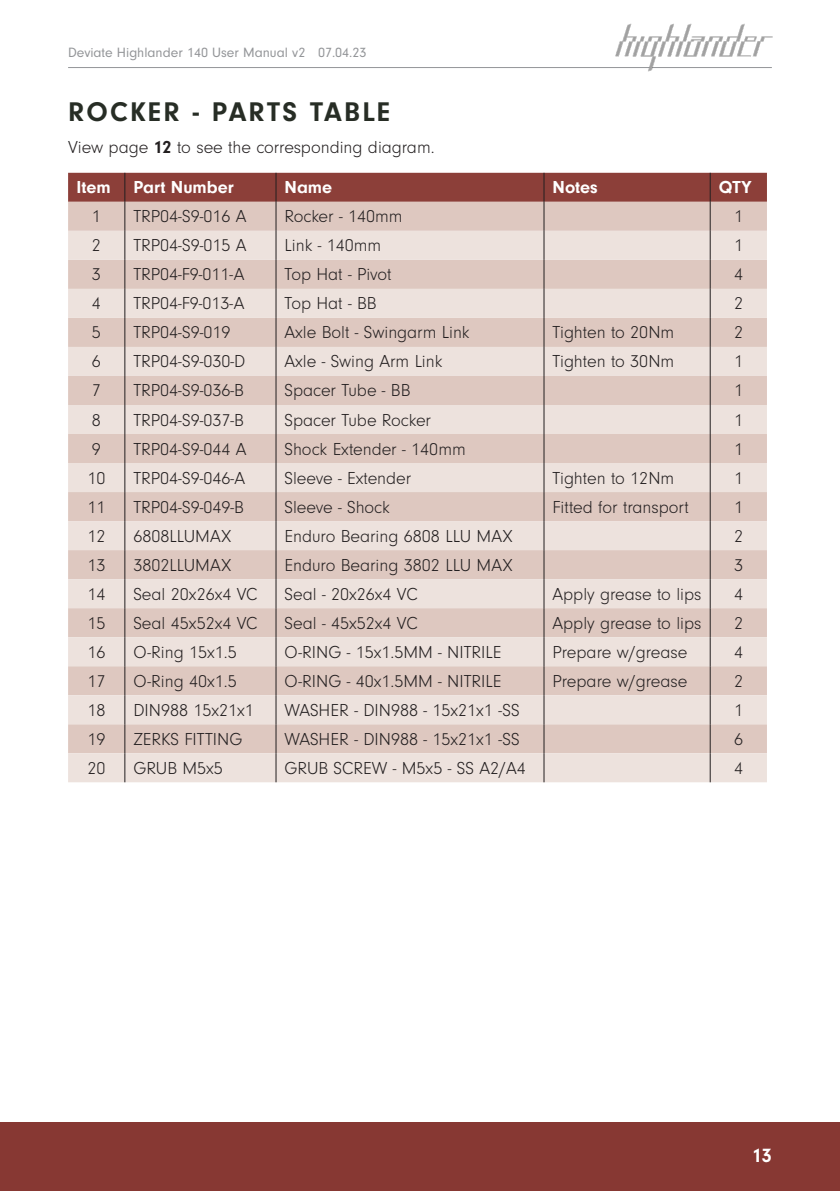
<style>
.page{position:relative;width:840px;height:1191px;background:#fff}
.page>*{position:absolute;margin:0;border:0;box-sizing:border-box;transform-origin:0 0}
.Headlines{font:700 28px "Neuzeit Gro";letter-spacing:.08em;color:#272d25}
.t1{font:700 20px "Neuzeit Gro";color:#fff}
.Body_Copy_Bullets{font:300 18px "Neuzeit Gro";color:#231f20}
.t2{font:700 18px "Neuzeit Gro";color:#fff}
.t3{font:14px "Neuzeit Gro";color:#939598}
.s1{font-weight:700}
</style>
<div class="page">
<hr style="left:68px;top:67px;width:703px;height:1px;background:#939598">
<div style="left:0;top:1123px;width:839px;height:68px;background:#873833"></div>
<img style="left:615px;top:23px;width:158px;height:49px">
<svg style="left:68px;top:173px;width:698px;height:609px;background:#e0ccc6"></svg>
<p class="t3" style="left:68px;top:45px;width:300px">Deviate Highlander 140 User Manual v2 07.04.23</p>
<p class="Headlines" style="left:68px;top:96px;width:323px">ROCKER - PARTS TABLE</p>
<p class="Body_Copy_Bullets" style="left:68px;top:137px;width:365px">View page <span class="s1">12</span> to see the corresponding diagram.</p>
<p class="t2" style="left:77px;top:177px;width:36px">Item</p>
<p class="t2" style="left:133px;top:177px;width:102px">Part Number</p>
<p class="t2" style="left:284px;top:177px;width:49px">Name</p>
<p class="t2" style="left:552px;top:177px;width:47px">Notes</p>
<p class="t2" style="left:718px;top:177px;width:34px">QTY</p>
<p class="Body_Copy_Bullets" style="left:92px;top:207px;width:10px">1</p>
<p class="Body_Copy_Bullets" style="left:133px;top:207px;width:115px">TRP04-S9-016 A</p>
<p class="Body_Copy_Bullets" style="left:284px;top:207px;width:119px">Rocker - 140mm</p>
<p class="Body_Copy_Bullets" style="left:733px;top:207px;width:10px">1</p>
<p class="Body_Copy_Bullets" style="left:92px;top:236px;width:10px">2</p>
<p class="Body_Copy_Bullets" style="left:133px;top:236px;width:115px">TRP04-S9-015 A</p>
<p class="Body_Copy_Bullets" style="left:284px;top:236px;width:98px">Link - 140mm</p>
<p class="Body_Copy_Bullets" style="left:733px;top:236px;width:10px">1</p>
<p class="Body_Copy_Bullets" style="left:92px;top:265px;width:10px">3</p>
<p class="Body_Copy_Bullets" style="left:133px;top:265px;width:112px">TRP04-F9-011-A</p>
<p class="Body_Copy_Bullets" style="left:284px;top:265px;width:108px">Top Hat - Pivot</p>
<p class="Body_Copy_Bullets" style="left:733px;top:265px;width:10px">4</p>
<p class="Body_Copy_Bullets" style="left:92px;top:294px;width:10px">4</p>
<p class="Body_Copy_Bullets" style="left:133px;top:294px;width:112px">TRP04-F9-013-A</p>
<p class="Body_Copy_Bullets" style="left:284px;top:294px;width:93px">Top Hat - BB</p>
<p class="Body_Copy_Bullets" style="left:733px;top:294px;width:10px">2</p>
<p class="Body_Copy_Bullets" style="left:92px;top:323px;width:10px">5</p>
<p class="Body_Copy_Bullets" style="left:133px;top:323px;width:98px">TRP04-S9-019</p>
<p class="Body_Copy_Bullets" style="left:284px;top:323px;width:186px">Axle Bolt - Swingarm Link</p>
<p class="Body_Copy_Bullets" style="left:552px;top:323px;width:123px">Tighten to 20Nm</p>
<p class="Body_Copy_Bullets" style="left:733px;top:323px;width:10px">2</p>
<p class="Body_Copy_Bullets" style="left:92px;top:352px;width:10px">6</p>
<p class="Body_Copy_Bullets" style="left:133px;top:352px;width:113px">TRP04-S9-030-D</p>
<p class="Body_Copy_Bullets" style="left:284px;top:352px;width:159px">Axle - Swing Arm Link</p>
<p class="Body_Copy_Bullets" style="left:552px;top:352px;width:123px">Tighten to 30Nm</p>
<p class="Body_Copy_Bullets" style="left:733px;top:352px;width:10px">1</p>
<p class="Body_Copy_Bullets" style="left:92px;top:381px;width:10px">7</p>
<p class="Body_Copy_Bullets" style="left:133px;top:381px;width:112px">TRP04-S9-036-B</p>
<p class="Body_Copy_Bullets" style="left:284px;top:381px;width:127px">Spacer Tube - BB</p>
<p class="Body_Copy_Bullets" style="left:733px;top:381px;width:10px">1</p>
<p class="Body_Copy_Bullets" style="left:92px;top:410px;width:10px">8</p>
<p class="Body_Copy_Bullets" style="left:133px;top:410px;width:112px">TRP04-S9-037-B</p>
<p class="Body_Copy_Bullets" style="left:284px;top:410px;width:148px">Spacer Tube Rocker</p>
<p class="Body_Copy_Bullets" style="left:733px;top:410px;width:10px">1</p>
<p class="Body_Copy_Bullets" style="left:92px;top:439px;width:10px">9</p>
<p class="Body_Copy_Bullets" style="left:133px;top:439px;width:115px">TRP04-S9-044 A</p>
<p class="Body_Copy_Bullets" style="left:284px;top:439px;width:183px">Shock Extender - 140mm</p>
<p class="Body_Copy_Bullets" style="left:733px;top:439px;width:10px">1</p>
<p class="Body_Copy_Bullets" style="left:87px;top:468px;width:19px">10</p>
<p class="Body_Copy_Bullets" style="left:133px;top:468px;width:113px">TRP04-S9-046-A</p>
<p class="Body_Copy_Bullets" style="left:284px;top:468px;width:128px">Sleeve - Extender</p>
<p class="Body_Copy_Bullets" style="left:552px;top:468px;width:123px">Tighten to 12Nm</p>
<p class="Body_Copy_Bullets" style="left:733px;top:468px;width:10px">1</p>
<p class="Body_Copy_Bullets" style="left:87px;top:497px;width:19px">11</p>
<p class="Body_Copy_Bullets" style="left:133px;top:497px;width:112px">TRP04-S9-049-B</p>
<p class="Body_Copy_Bullets" style="left:284px;top:497px;width:107px">Sleeve - Shock</p>
<p class="Body_Copy_Bullets" style="left:552px;top:497px;width:138px">Fitted for transport</p>
<p class="Body_Copy_Bullets" style="left:733px;top:497px;width:10px">1</p>
<p class="Body_Copy_Bullets" style="left:87px;top:526px;width:19px">12</p>
<p class="Body_Copy_Bullets" style="left:133px;top:526px;width:99px">6808LLUMAX</p>
<p class="Body_Copy_Bullets" style="left:284px;top:526px;width:229px">Enduro Bearing 6808 LLU MAX</p>
<p class="Body_Copy_Bullets" style="left:733px;top:526px;width:10px">2</p>
<p class="Body_Copy_Bullets" style="left:87px;top:555px;width:19px">13</p>
<p class="Body_Copy_Bullets" style="left:133px;top:555px;width:99px">3802LLUMAX</p>
<p class="Body_Copy_Bullets" style="left:284px;top:555px;width:229px">Enduro Bearing 3802 LLU MAX</p>
<p class="Body_Copy_Bullets" style="left:733px;top:555px;width:10px">3</p>
<p class="Body_Copy_Bullets" style="left:87px;top:584px;width:19px">14</p>
<p class="Body_Copy_Bullets" style="left:133px;top:584px;width:125px">Seal 20x26x4 VC</p>
<p class="Body_Copy_Bullets" style="left:284px;top:584px;width:134px">Seal - 20x26x4 VC</p>
<p class="Body_Copy_Bullets" style="left:552px;top:584px;width:150px">Apply grease to lips</p>
<p class="Body_Copy_Bullets" style="left:733px;top:584px;width:10px">4</p>
<p class="Body_Copy_Bullets" style="left:87px;top:613px;width:19px">15</p>
<p class="Body_Copy_Bullets" style="left:133px;top:613px;width:125px">Seal 45x52x4 VC</p>
<p class="Body_Copy_Bullets" style="left:284px;top:613px;width:134px">Seal - 45x52x4 VC</p>
<p class="Body_Copy_Bullets" style="left:552px;top:613px;width:150px">Apply grease to lips</p>
<p class="Body_Copy_Bullets" style="left:733px;top:613px;width:10px">2</p>
<p class="Body_Copy_Bullets" style="left:87px;top:642px;width:19px">16</p>
<p class="Body_Copy_Bullets" style="left:133px;top:642px;width:105px">O-Ring 15x1.5</p>
<p class="Body_Copy_Bullets" style="left:284px;top:642px;width:218px">O-RING - 15x1.5MM - NITRILE</p>
<p class="Body_Copy_Bullets" style="left:552px;top:642px;width:136px">Prepare w/grease</p>
<p class="Body_Copy_Bullets" style="left:733px;top:642px;width:10px">4</p>
<p class="Body_Copy_Bullets" style="left:87px;top:671px;width:19px">17</p>
<p class="Body_Copy_Bullets" style="left:133px;top:671px;width:105px">O-Ring 40x1.5</p>
<p class="Body_Copy_Bullets" style="left:284px;top:671px;width:218px">O-RING - 40x1.5MM - NITRILE</p>
<p class="Body_Copy_Bullets" style="left:552px;top:671px;width:136px">Prepare w/grease</p>
<p class="Body_Copy_Bullets" style="left:733px;top:671px;width:10px">2</p>
<p class="Body_Copy_Bullets" style="left:87px;top:700px;width:19px">18</p>
<p class="Body_Copy_Bullets" style="left:133px;top:700px;width:122px">DIN988 15x21x1</p>
<p class="Body_Copy_Bullets" style="left:284px;top:700px;width:236px">WASHER - DIN988 - 15x21x1 -SS</p>
<p class="Body_Copy_Bullets" style="left:733px;top:700px;width:10px">1</p>
<p class="Body_Copy_Bullets" style="left:87px;top:729px;width:19px">19</p>
<p class="Body_Copy_Bullets" style="left:133px;top:729px;width:110px">ZERKS FITTING</p>
<p class="Body_Copy_Bullets" style="left:284px;top:729px;width:236px">WASHER - DIN988 - 15x21x1 -SS</p>
<p class="Body_Copy_Bullets" style="left:733px;top:729px;width:10px">6</p>
<p class="Body_Copy_Bullets" style="left:87px;top:758px;width:19px">20</p>
<p class="Body_Copy_Bullets" style="left:133px;top:758px;width:91px">GRUB M5x5</p>
<p class="Body_Copy_Bullets" style="left:284px;top:758px;width:243px">GRUB SCREW - M5x5 - SS A2/A4</p>
<p class="Body_Copy_Bullets" style="left:733px;top:758px;width:10px">4</p>
<p class="t1" style="left:751px;top:1143px;width:21px">13</p>
</div>
